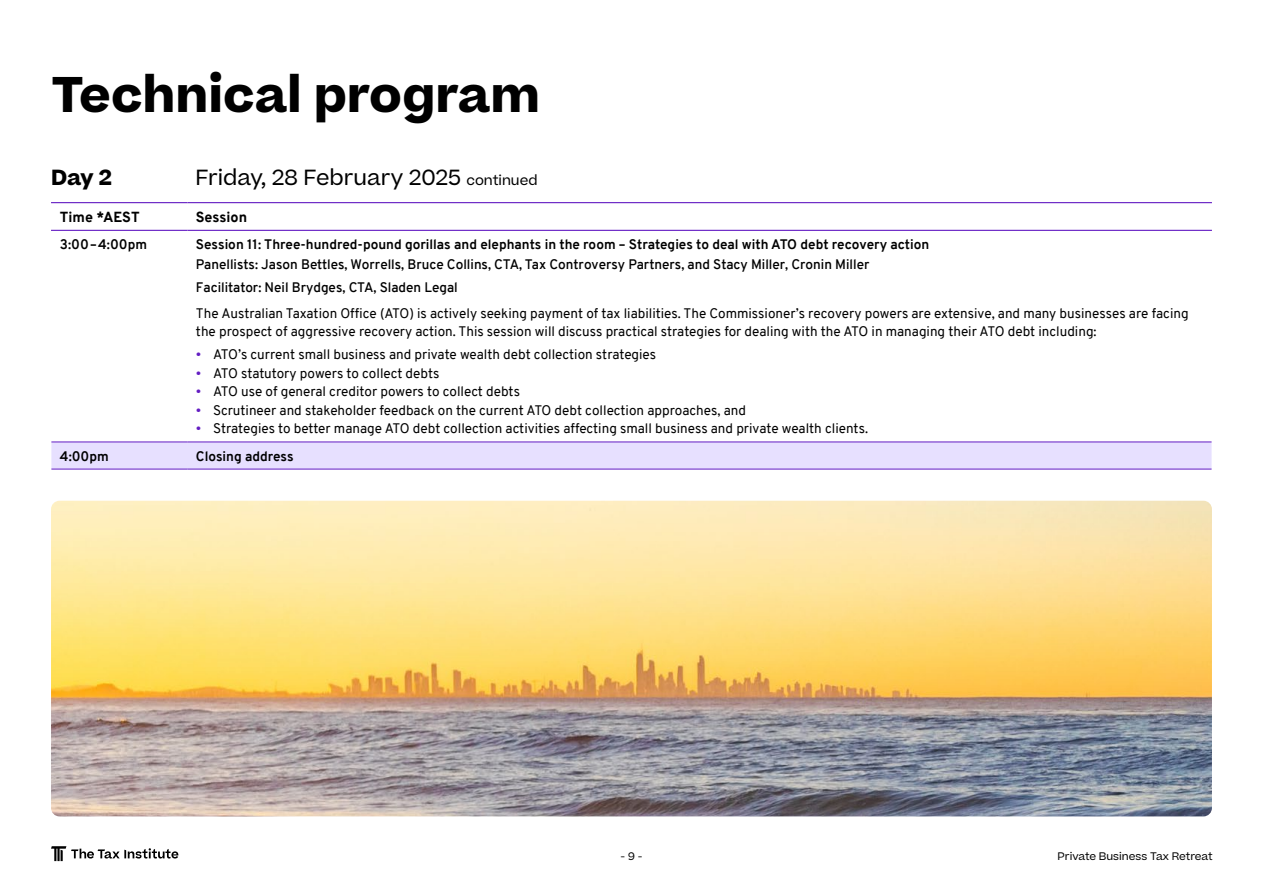
<style>
.page{position:relative;width:1263px;height:893px;background:#fff}
.page>*{position:absolute;margin:0;border:0;box-sizing:border-box;transform-origin:0 0}
.t1{font:700 48px "Beatrice";color:#000}
.t2{font:21px "Beatrice";color:#000}
.t3{font:700 21px "Beatrice";color:#000}
.t4{font:800 14.25px "Overpass";color:#000}
.t5{font:13.5px/18px "Overpass";color:#000}
.t6{font:600 13.5px/22.2px "Overpass";color:#000}
.t7{font:700 13.5px "Overpass";color:#000}
.t8{font:10.5px "Beatrice";color:#000}
.s1{font-size:13.5px}
.s2{color:#641dc3}
</style>
<div class="page">
<div style="left:51px;top:443px;width:1160px;height:26px;background:#e7e0ff"></div>
<hr style="left:51px;top:442px;width:136px;height:1px;background:#641dc3">
<hr style="left:187px;top:442px;width:1024px;height:1px;background:#641dc3">
<hr style="left:51px;top:469px;width:136px;height:1px;background:#641dc3">
<hr style="left:187px;top:469px;width:1024px;height:1px;background:#641dc3">
<hr style="left:51px;top:202px;width:136px;height:1px;background:#641dc3">
<hr style="left:51px;top:230px;width:136px;height:1px;background:#641dc3">
<hr style="left:187px;top:202px;width:1025px;height:1px;background:#641dc3">
<hr style="left:187px;top:230px;width:1025px;height:1px;background:#641dc3">
<img style="left:51px;top:501px;width:1161px;height:315px">
<svg style="left:51px;top:846px;width:127px;height:15px"></svg>
<h1 class="t1" style="left:51px;top:61px;width:490px">Technical program</h1>
<h2 class="t3" style="left:51px;top:163px;width:62px">Day 2</h2>
<h2 class="t2" style="left:196px;top:164px;width:343px">Friday, 28 February 2025 <span class="s1">continued</span></h2>
<p class="t4" style="left:60px;top:207px;width:81px">Time *AEST</p>
<p class="t4" style="left:196px;top:207px;width:53px">Session</p>
<p class="t7" style="left:60px;top:235px;width:89px">3:00–4:00pm</p>
<p class="t7" style="left:196px;top:235px;width:735px">Session 11: Three-hundred-pound gorillas and elephants in the room – Strategies to deal with ATO debt recovery action</p>
<p class="t6" style="left:196px;top:254px;width:675px">Panellists: Jason Bettles, Worrells, Bruce Collins, CTA, Tax Controversy Partners, and Stacy Miller, Cronin Miller<br>Facilitator: Neil Brydges, CTA, Sladen Legal</p>
<p class="t5" style="left:196px;top:304px;width:994px">The Australian Taxation Office (ATO) is actively seeking payment of tax liabilities. The Commissioner’s recovery powers are extensive, and many businesses are facing the prospect of aggressive recovery action. This session will discuss practical strategies for dealing with the ATO in managing their ATO debt including:</p>
<p class="t5" style="left:196px;top:345px;width:462px"><span class="s2">•</span> ATO’s current small business and private wealth debt collection strategies</p>
<p class="t5" style="left:196px;top:364px;width:245px"><span class="s2">•</span> ATO statutory powers to collect debts</p>
<p class="t5" style="left:196px;top:383px;width:325px"><span class="s2">•</span> ATO use of general creditor powers to collect debts</p>
<p class="t5" style="left:196px;top:401px;width:551px"><span class="s2">•</span> Scrutineer and stakeholder feedback on the current ATO debt collection approaches, and</p>
<p class="t5" style="left:196px;top:420px;width:673px"><span class="s2">•</span> Strategies to better manage ATO debt collection activities affecting small business and private wealth clients.</p>
<p class="t7" style="left:60px;top:446px;width:50px">4:00pm</p>
<p class="t7" style="left:196px;top:446px;width:99px">Closing address</p>
<p class="t8" style="left:621px;top:849px;width:23px">- 9 -</p>
<p class="t8" style="left:1057px;top:849px;width:157px">Private Business Tax Retreat</p>
</div>
